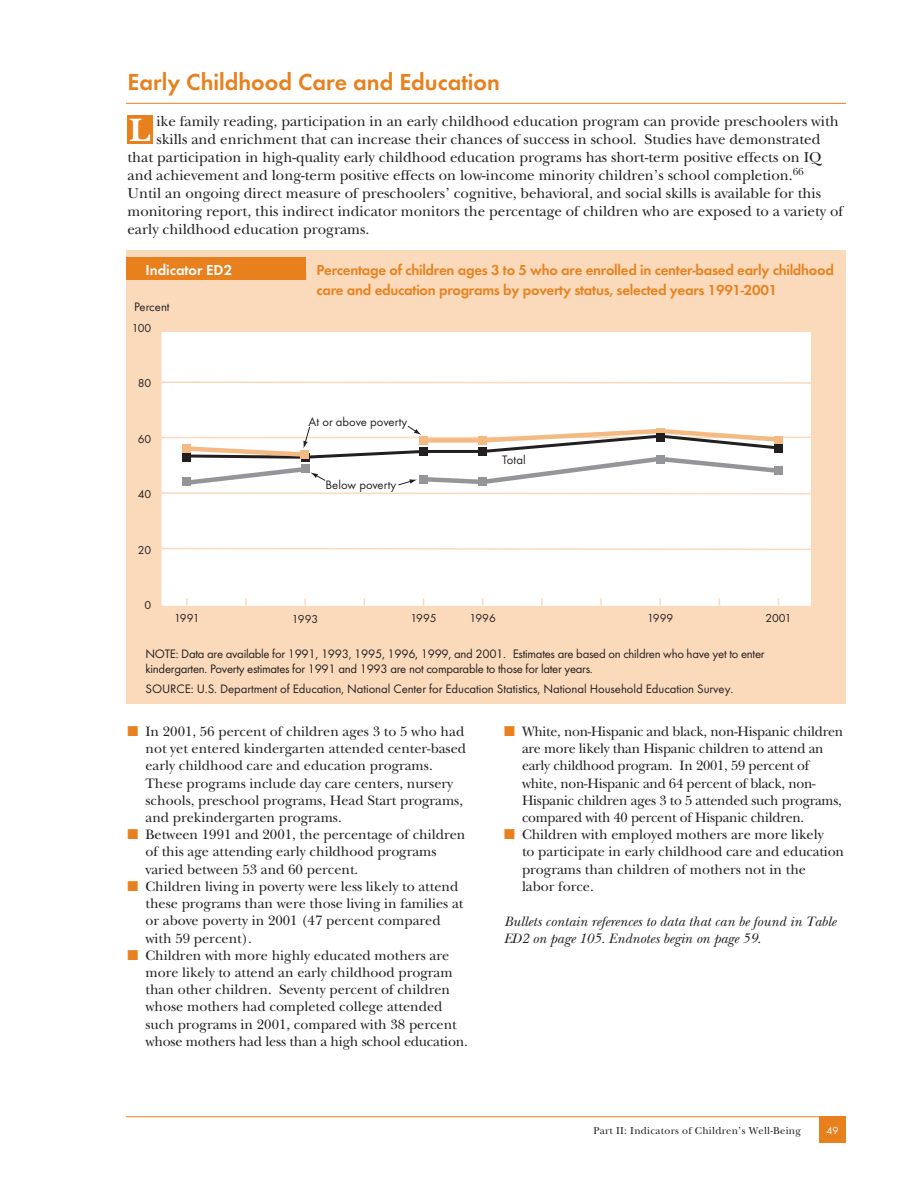
<style>
.page{position:relative;width:918px;height:1188px;background:#fff}
.page>*{position:absolute;margin:0;border:0;box-sizing:border-box;transform-origin:0 0}
.t1{font:700 33.75px "New Baskerville";color:#fff}
.t2{font:600 24px "Futura T";color:#e8811d}
.t3{font:15px "New Baskerville";color:#231f20}
.t4{font:600 15px/20.2px "Futura T";letter-spacing:-.015em;color:#e8811d}
.t5{font:600 15px "Futura T";color:#fff}
.t6{font:14.25px/17.2px "New Baskerville";color:#231f20}
.t7{font:italic 14.25px/17.1px "New Baskerville";color:#231f20}
.t8{font:12.75px/15.3px "Futura T";letter-spacing:-.025em;color:#231f20}
.t9{font:12.75px "Futura T";letter-spacing:-.005em;color:#231f20}
.t10{font:12.75px "Futura T";color:#231f20}
.t11{font:12px "Futura T";color:#231f20}
.t12{font:10.8px "Futura T";color:#fff}
.t13{font:10.5px "New Baskerville";letter-spacing:.025em;color:#231f20}
.s1{color:#e8811d}
</style>
<div class="page">
<hr style="left:126px;top:1116px;width:720px;height:1px;background:#e8811d">
<div style="left:819px;top:1116px;width:27px;height:27px;background:#e8811d"></div>
<hr style="left:126px;top:103px;width:720px;height:1px;background:#e8811d">
<div style="left:126px;top:250px;width:720px;height:454px;background:#fadabb"></div>
<div style="left:161px;top:332px;width:650px;height:273px;background:#fff"></div>
<svg style="left:181px;top:426px;width:602px;height:62px;background:#eae6e2"></svg>
<div style="left:126px;top:258px;width:180px;height:22px;background:#e8811d"></div>
<div style="left:127px;top:115px;width:26px;height:29px;background:#e8811d"></div>
<h2 class="t2" style="left:128px;top:72px;width:374px">Early Childhood Care and Education</h2>
<h1 class="t1" style="left:129px;top:119px;width:22px">L</h1>
<p class="t3" style="left:156px;top:116px;width:684px">ike family reading, participation in an early childhood education program can provide preschoolers with</p>
<p class="t3" style="left:156px;top:134px;width:666px">skills and enrichment that can increase their chances of success in school. Studies have demonstrated</p>
<p class="t3" style="left:128px;top:152px;width:695px">that participation in high-quality early childhood education programs has short-term positive effects on IQ</p>
<p class="t3" style="left:128px;top:170px;width:678px">and achievement and long-term positive effects on low-income minority children’s school completion.<sup>66</sup></p>
<p class="t3" style="left:128px;top:188px;width:695px">Until an ongoing direct measure of preschoolers’ cognitive, behavioral, and social skills is available for this</p>
<p class="t3" style="left:128px;top:206px;width:717px">monitoring report, this indirect indicator monitors the percentage of children who are exposed to a variety of</p>
<p class="t3" style="left:128px;top:224px;width:244px">early childhood education programs.</p>
<p class="t5" style="left:146px;top:263px;width:88px">Indicator ED2</p>
<p class="t4" style="left:316px;top:261px;width:519px">Percentage of children ages 3 to 5 who are enrolled in center-based early childhood care and education programs by poverty status, selected years 1991-2001</p>
<p class="t10" style="left:134px;top:302px;width:37px">Percent</p>
<p class="t11" style="left:132px;top:323px;width:21px">100</p>
<p class="t11" style="left:138px;top:379px;width:15px">80</p>
<p class="t11" style="left:138px;top:434px;width:15px">60</p>
<p class="t11" style="left:138px;top:490px;width:15px">40</p>
<p class="t11" style="left:138px;top:545px;width:15px">20</p>
<p class="t11" style="left:145px;top:600px;width:8px">0</p>
<p class="t10" style="left:308px;top:416px;width:100px">At or above poverty</p>
<p class="t10" style="left:326px;top:480px;width:72px">Below poverty</p>
<p class="t8" style="left:502px;top:453px;width:25px">Total</p>
<p class="t11" style="left:174px;top:613px;width:27px">1991</p>
<p class="t11" style="left:292px;top:614px;width:28px">1993</p>
<p class="t11" style="left:410px;top:613px;width:28px">1995</p>
<p class="t11" style="left:470px;top:613px;width:28px">1996</p>
<p class="t11" style="left:647px;top:613px;width:28px">1999</p>
<p class="t11" style="left:765px;top:613px;width:28px">2001</p>
<p class="t8" style="left:146px;top:647px;width:621px">NOTE: Data are available for 1991, 1993, 1995, 1996, 1999, and 2001. Estimates are based on children who have yet to enter kindergarten. Poverty estimates for 1991 and 1993 are not comparable to those for later years.</p>
<p class="t9" style="left:146px;top:684px;width:589px">SOURCE: U.S. Department of Education, National Center for Education Statistics, National Household Education Survey.</p>
<p class="t6" style="left:146px;top:724px;width:322px;text-indent:-18px"><span class="s1">■</span> In 2001, 56 percent of children ages 3 to 5 who had not yet entered kindergarten attended center-based early childhood care and education programs.<br>These programs include day care centers, nursery schools, preschool programs, Head Start programs, and prekindergarten programs.</p>
<p class="t6" style="left:146px;top:827px;width:321px;text-indent:-18px"><span class="s1">■</span> Between 1991 and 2001, the percentage of children of this age attending early childhood programs varied between 53 and 60 percent.</p>
<p class="t6" style="left:146px;top:879px;width:319px;text-indent:-18px"><span class="s1">■</span> Children living in poverty were less likely to attend these programs than were those living in families at or above poverty in 2001 (47 percent compared with 59 percent).</p>
<p class="t6" style="left:146px;top:948px;width:324px;text-indent:-18px"><span class="s1">■</span> Children with more highly educated mothers are more likely to attend an early childhood program than other children. Seventy percent of children whose mothers had completed college attended such programs in 2001, compared with 38 percent whose mothers had less than a high school education.</p>
<p class="t6" style="left:522px;top:724px;width:323px;text-indent:-18px"><span class="s1">■</span> White, non-Hispanic and black, non-Hispanic children are more likely than Hispanic children to attend an early childhood program. In 2001, 59 percent of white, non-Hispanic and 64 percent of black, non-Hispanic children ages 3 to 5 attended such programs, compared with 40 percent of Hispanic children.</p>
<p class="t6" style="left:522px;top:827px;width:324px;text-indent:-18px"><span class="s1">■</span> Children with employed mothers are more likely<br>to participate in early childhood care and education programs than children of mothers not in the<br>labor force.</p>
<p class="t7" style="left:504px;top:914px;width:334px">Bullets contain references to data that can be found in Table<br>ED2 on page 105. Endnotes begin on page 59.</p>
<p class="t13" style="left:593px;top:1127px;width:209px">Part II: Indicators of Children’s Well-Being</p>
<p class="t12" style="left:826px;top:1126px;width:14px">49</p>
</div>
